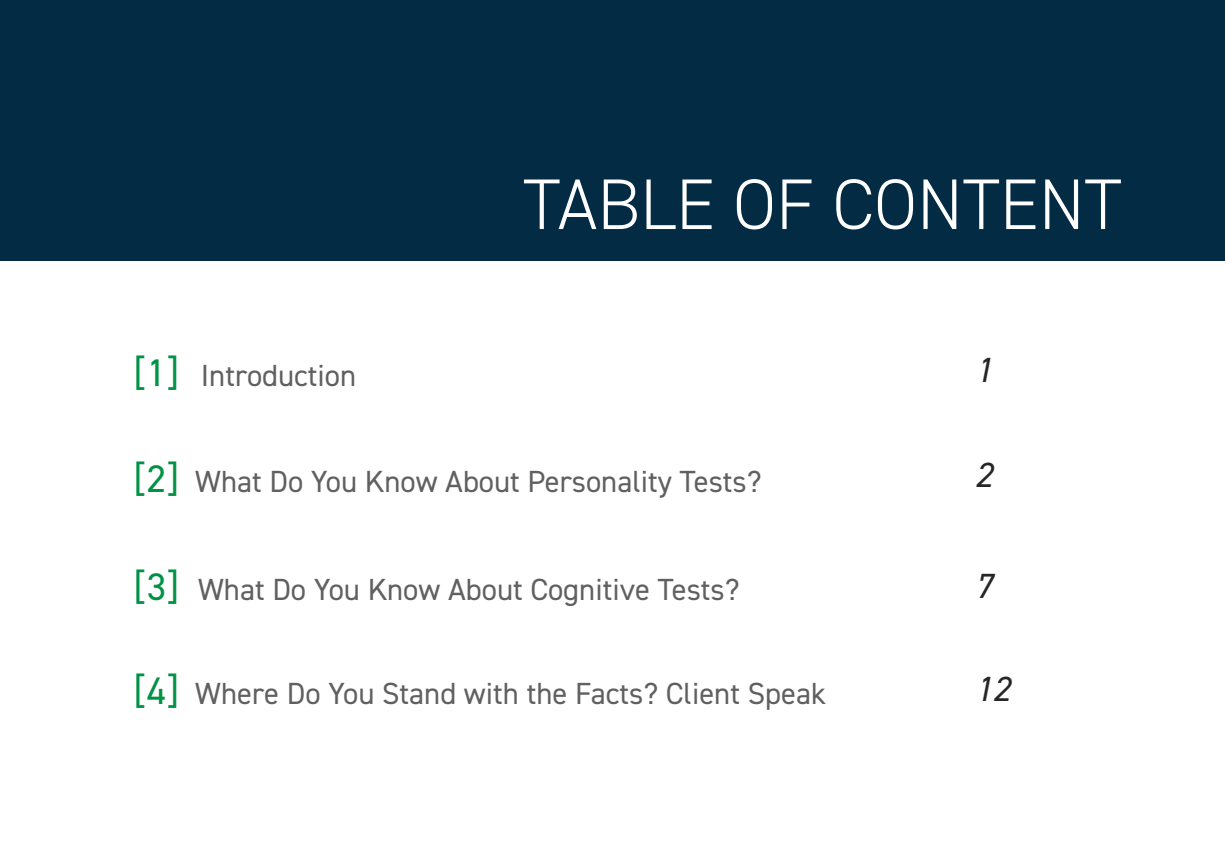
<style>
.page{position:relative;width:1225px;height:866px;background:#fff}
.page>*{position:absolute;margin:0;border:0;box-sizing:border-box;transform-origin:0 0}
.t1{font:300 71.75px "DIN2014";color:#fff}
.t2{font:italic 35px "DIN2014";color:#262626}
.t3{font:30.62px "DIN2014";color:#606060}
.s1{font-size:38.5px;color:#009245}
</style>
<div class="page">
<div style="left:0;top:0;width:1225px;height:260px;background:#032b43"></div>
<p class="t3" style="left:134px;top:356px;width:224px"><span class="s1">[1]</span> Introduction</p>
<h1 class="t1" style="left:523px;top:161px;width:600px">TABLE OF CONTENT</h1>
<p class="t2" style="left:975px;top:348px;width:19px">1</p>
<p class="t3" style="left:134px;top:462px;width:629px"><span class="s1">[2]</span> What Do You Know About Personality Tests?</p>
<p class="t2" style="left:975px;top:452px;width:19px">2</p>
<p class="t3" style="left:134px;top:569px;width:607px"><span class="s1">[3]</span> What Do You Know About Cognitive Tests?</p>
<p class="t2" style="left:975px;top:563px;width:19px">7</p>
<p class="t3" style="left:134px;top:674px;width:694px"><span class="s1">[4]</span> Where Do You Stand with the Facts? Client Speak</p>
<p class="t2" style="left:975px;top:667px;width:36px">12</p>
</div>
